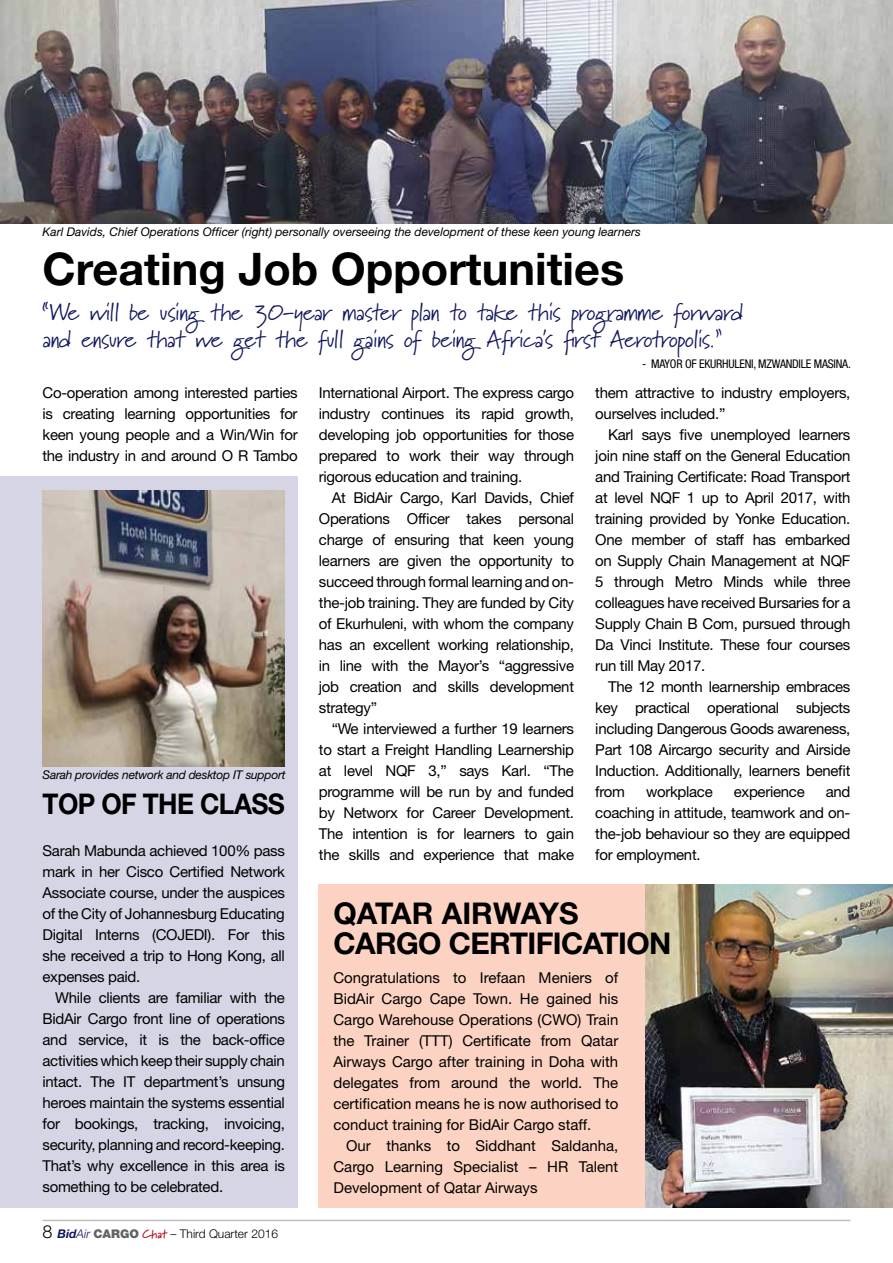
<style>
.page{position:relative;width:893px;height:1263px;background:#fff}
.page>*{position:absolute;margin:0;border:0;box-sizing:border-box;transform-origin:0 0}
.t1{font:700 45px "Helvetica Neue LT Std";color:#000}
.t2{font:700 30px/30px "Helvetica Neue LT Std";letter-spacing:-.02em;color:#000}
.t3{font:700 28.5px "Helvetica Neue LT Std";letter-spacing:-.02em;color:#000;scale:.92 1}
.t4{font:24px/27px "Marydale";letter-spacing:-.02em;color:#11175e}
.t5{font:15px/21px "Helvetica Neue LT Std";letter-spacing:-.02em;color:#000;text-align:justify}
.t6{font:italic 12px "Helvetica Neue LT Std";color:#000}
.t7{font:italic 12px "Helvetica Neue LT Std";letter-spacing:-.02em;color:#000}
.t8{font:condensed 12px "Helvetica Neue LT Std";letter-spacing:-.02em;color:#000}
.t9{font:300 12px "Helvetica Neue LT Std";color:#000}
.s1{font-size:18px}
.s2{font-weight:700;font-style:italic;color:#11175e}
.s3{font-style:italic;color:#11175e}
.s4{font-weight:900;color:#636466}
.s5{font-family:"Marydale";font-weight:700;color:#b5121b}
</style>
<div class="page">
<hr style="left:43px;top:1220px;width:807px;height:1px;background:#bcbec0">
<div style="left:0;top:476px;width:298px;height:732px;background:#d5d5e5"></div>
<div style="left:319px;top:884px;width:574px;height:324px;background:#fcd3c2"></div>
<img style="left:0;top:0;width:893px;height:223px">
<img style="left:646px;top:884px;width:247px;height:324px">
<img style="left:43px;top:490px;width:242px;height:277px">
<p class="t6" style="left:43px;top:225px;width:600px">Karl Davids, Chief Operations Officer (right) personally overseeing the development of these keen young learners</p>
<h1 class="t1" style="left:43px;top:241px;width:583px">Creating Job Opportunities</h1>
<h3 class="t4" style="left:43px;top:298px;width:702px">“We will be using the 30-year master plan to take this programme forward and ensure that we get the full gains of being Africa’s first Aerotropolis.”</h3>
<p class="t8" style="left:642px;top:357px;width:210px">- MAYOR OF EKURHULENI, MZWANDILE MASINA.</p>
<p class="t5" style="left:43px;top:382px;width:257px">Co-operation among interested parties is creating learning opportunities for keen young people and a Win/Win for the industry in and around O R Tambo</p>
<p class="t5" style="left:319px;top:382px;width:257px">International Airport. The express cargo industry continues its rapid growth, developing job opportunities for those prepared to work their way through rigorous education and training.</p>
<p class="t5" style="left:319px;top:487px;width:257px;text-indent:13px">At BidAir Cargo, Karl Davids, Chief Operations Officer takes personal charge of ensuring that keen young learners are given the opportunity to succeed through formal learning and on&shy;the-job training. They are funded by City of Ekurhuleni, with whom the company has an excellent working relationship, in line with the Mayor’s “aggressive job creation and skills development strategy”</p>
<p class="t5" style="left:319px;top:718px;width:257px;text-indent:13px">“We interviewed a further 19 learners to start a Freight Handling Learnership at level NQF 3,” says Karl. “The programme will be run by and funded by Networx for Career Development.<br>The intention is for learners to gain the skills and experience that make</p>
<p class="t5" style="left:595px;top:382px;width:257px">them attractive to industry employers, ourselves included.”</p>
<p class="t5" style="left:595px;top:424px;width:257px;text-indent:13px">Karl says five unemployed learners join nine staff on the General Education and Training Certificate: Road Transport at level NQF 1 up to April 2017, with training provided by Yonke Education.<br>One member of staff has embarked on Supply Chain Management at NQF 5 through Metro Minds while three colleagues have received Bursaries for a Supply Chain B Com, pursued through Da Vinci Institute. These four courses run till May 2017.</p>
<p class="t5" style="left:595px;top:676px;width:257px;text-indent:13px">The 12 month learnership embraces key practical operational subjects including Dangerous Goods awareness, Part 108 Aircargo security and Airside Induction. Additionally, learners benefit from</p>
<p class="t7" style="left:43px;top:768px;width:245px">Sarah provides network and desktop IT support</p>
<p class="t5" style="left:595px;top:781px;width:257px;text-indent:230px">and coaching in attitude, teamwork and on&shy;the-job behaviour so they are equipped for employment.</p>
<p class="t5" style="left:646px;top:781px;width:68px">workplace</p>
<p class="t5" style="left:734px;top:781px;width:72px">experience</p>
<h3 class="t3" style="left:43px;top:786px;width:265px">TOP OF THE CLASS</h3>
<p class="t5" style="left:43px;top:839px;width:244px">Sarah Mabunda achieved 100% pass mark in her Cisco Certified Network Associate course, under the auspices of the City of Johannesburg Educating Digital Interns (COJEDI). For this she received a trip to Hong Kong, all expenses paid.</p>
<p class="t5" style="left:43px;top:986px;width:244px;text-indent:13px">While clients are familiar with the BidAir Cargo front line of operations and service, it is the back-office activities which keep their supply chain intact. The IT department’s unsung heroes maintain the systems essential for bookings, tracking, invoicing, security, planning and record-keeping.<br>That’s why excellence in this area is something to be celebrated.</p>
<h2 class="t2" style="left:333px;top:898px;width:340px">QATAR AIRWAYS<br>CARGO CERTIFICATION</h2>
<p class="t5" style="left:333px;top:966px;width:286px">Congratulations to Irefaan Meniers of BidAir Cargo Cape Town. He gained his Cargo Warehouse Operations (CWO) Train the Trainer (TTT) Certificate from Qatar Airways Cargo after training in Doha with delegates from around the world. The certification means he is now authorised to conduct training for BidAir Cargo staff.</p>
<p class="t5" style="left:333px;top:1134px;width:286px;text-indent:13px">Our thanks to Siddhant Saldanha, Cargo Learning Specialist – HR Talent Development of Qatar Airways</p>
<p class="t9" style="left:43px;top:1226px;width:237px"><span class="s1">8</span> <span class="s2">Bid</span><span class="s3">Air</span> <span class="s4">CARGO</span> <span class="s5">Chat</span> – Third Quarter 2016</p>
</div>
